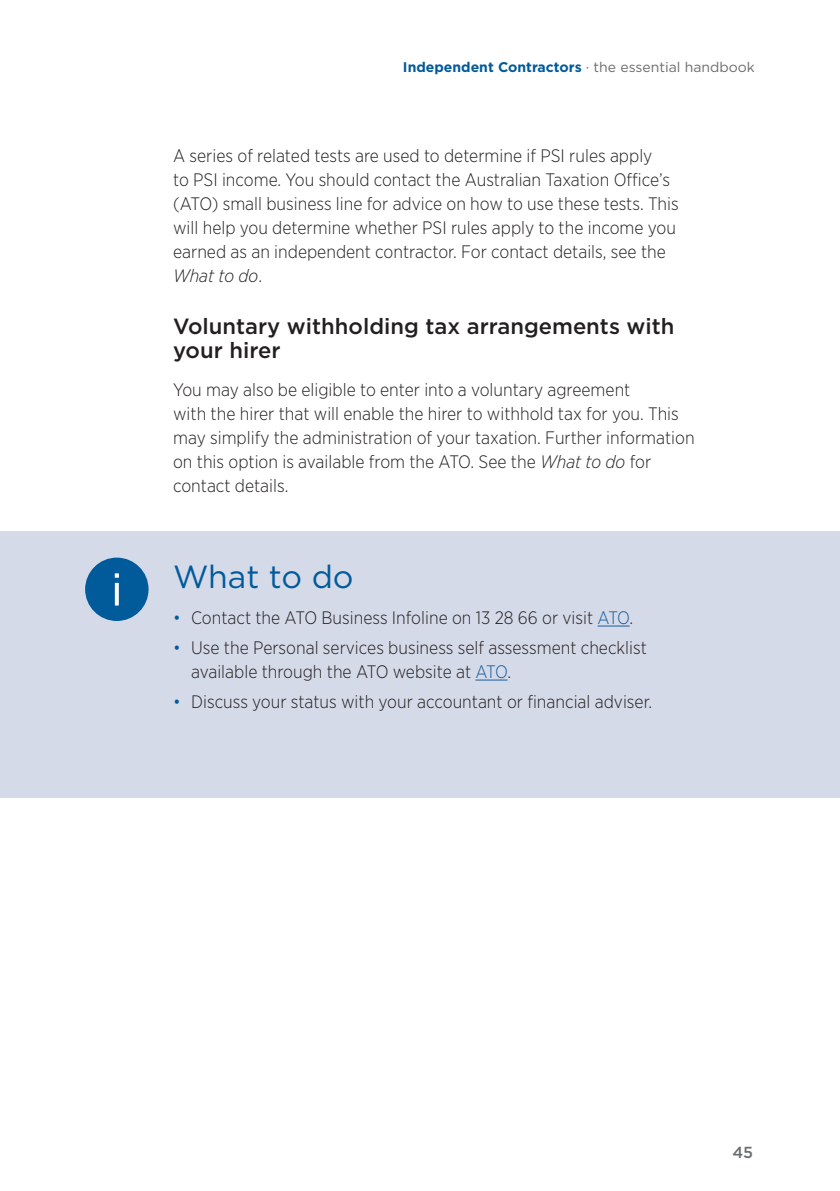
<style>
.page{position:relative;width:840px;height:1191px;background:#fff}
.page>*{position:absolute;margin:0;border:0;box-sizing:border-box;transform-origin:0 0}
.t1{font:32px "Gotham";letter-spacing:-.005em;color:#015a9a}
.t2{font:500 22px/24px "Gotham";color:#231f20}
.t3{font:300 18px/24px "Gotham Narrow";color:#231f20}
.t4{font:500 16px "Gotham";color:#6c6d70}
.t5{font:700 14px "Gotham";color:#015a9a}
.s1{font-weight:400;color:#6c6d70}
.s2{font-style:italic}
.s3{color:#015a9a}
.s4{color:#175d9e}
</style>
<div class="page">
<div style="left:0;top:531px;width:839px;height:267px;background:#d5dae9"></div>
<hr style="left:597px;top:625px;width:32px;height:1px;background:#175d9e">
<hr style="left:475px;top:679px;width:32px;height:1px;background:#175d9e">
<div style="left:85px;top:557px;width:63px;height:64px;background:#015a9a;border-radius:50%"></div>
<svg style="left:115px;top:573px;width:4px;height:5px"></svg>
<svg style="left:115px;top:583px;width:4px;height:22px"></svg>
<p class="t5" style="left:403px;top:58px;width:353px">Independent Contractors <span class="s1">· the essential handbook</span></p>
<p class="t3" style="left:173px;top:143px;width:507px">A series of related tests are used to determine if PSI rules apply<br>to PSI income. You should contact the Australian Taxation Office’s (ATO) small business line for advice on how to use these tests. This will help you determine whether PSI rules apply to the income you earned as an independent contractor. For contact details, see the <span class="s2">What to do</span>.</p>
<h4 class="t2" style="left:173px;top:314px;width:502px">Voluntary withholding tax arrangements with your hirer</h4>
<p class="t3" style="left:173px;top:377px;width:522px">You may also be eligible to enter into a voluntary agreement<br>with the hirer that will enable the hirer to withhold tax for you. This may simplify the administration of your taxation. Further information on this option is available from the ATO. See the <span class="s2">What to do</span> for contact details.</p>
<h3 class="t1" style="left:173px;top:556px;width:182px">What to do</h3>
<p class="t3" style="left:173px;top:605px;width:461px"><span class="s3">•</span> Contact the ATO Business Infoline on 13 28 66 or visit <span class="s4">ATO</span>.</p>
<p class="t3" style="left:191px;top:635px;width:457px;text-indent:-18px"><span class="s3">•</span> Use the Personal services business self assessment checklist available through the ATO website at <span class="s4">ATO</span>.</p>
<p class="t3" style="left:173px;top:689px;width:480px"><span class="s3">•</span> Discuss your status with your accountant or financial adviser.</p>
<p class="t4" style="left:732px;top:1142px;width:22px">45</p>
</div>
